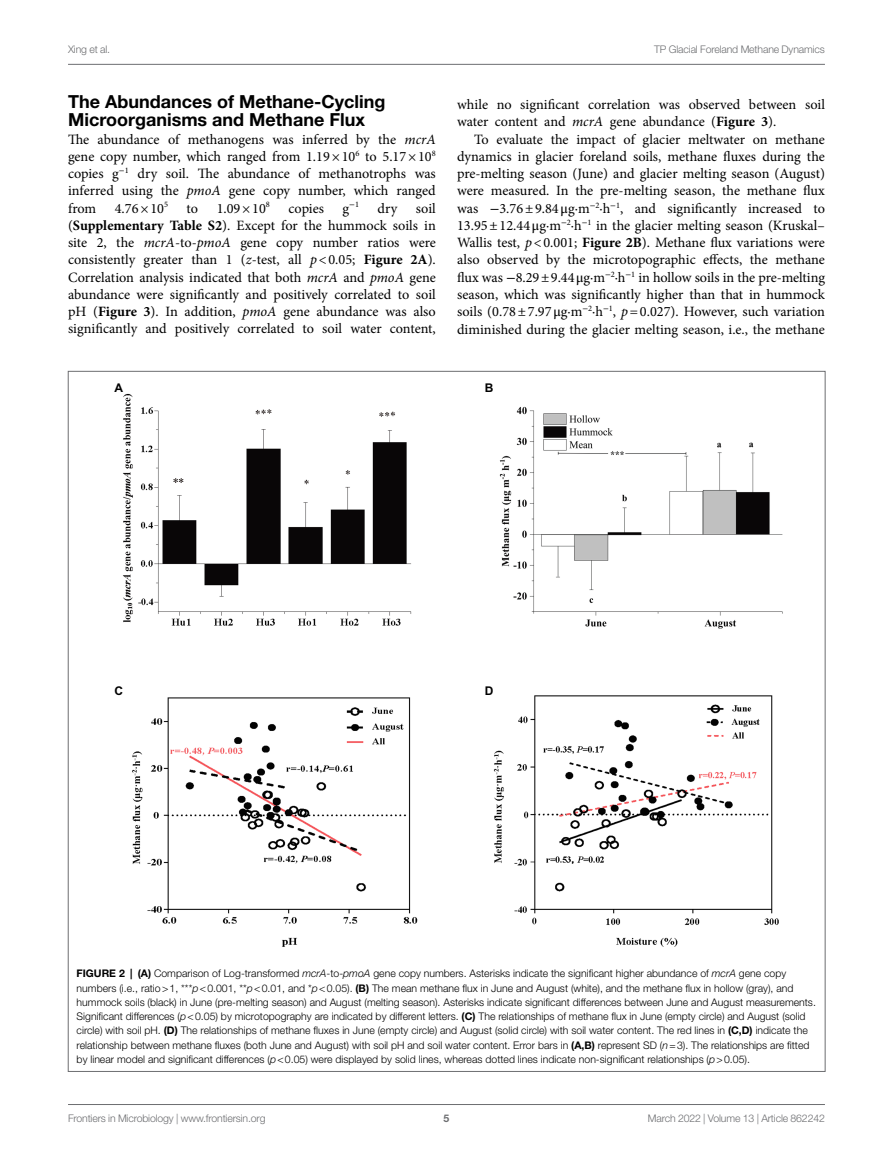
<style>
.page{position:relative;width:893px;height:1170px;background:#fff}
.page>*{position:absolute;margin:0;border:0;box-sizing:border-box;transform-origin:0 0}
.HEAD_2{font:700 18px/18.8px "Helvetica Neue LT Std";color:#000}
.TEXT_FLUSH{font:14.25px/17.2px "Minion Pro";color:#000;text-align:justify}
.TEXT{font:14.25px/17.2px "Minion Pro";color:#000;text-align:justify}
.t1{font:700 12px "Arial";color:#000}
.FIG_LEG{font:300 10.5px/14.2px "Helvetica Neue LT Std";color:#000}
.t2{font:300 10.5px "Helvetica Neue LT Std";letter-spacing:-.015em;color:#6d6e71}
.t3{font:700 10.5px "Helvetica Neue LT Std";color:#6d6e71}
.s1{font-style:italic}
.s2{font-weight:700}
.s3{font-family:"STIX General"}
</style>
<div class="page">
<hr style="left:68px;top:64px;width:757px;height:1px;background:#6d6e71">
<hr style="left:68px;top:1104px;width:757px;height:1px;background:#6d6e71">
<img style="left:123px;top:393px;width:660px;height:554px">
<p class="t2" style="left:68px;top:42px;width:44px">Xing et al.</p>
<p class="t2" style="left:654px;top:42px;width:172px">TP Glacial Foreland Methane Dynamics</p>
<p class="HEAD_2" style="left:68px;top:91px;width:319px">The Abundances of Methane-Cycling<br>Microorganisms and Methane Flux</p>
<p class="TEXT_FLUSH" style="left:68px;top:130px;width:369px">The abundance of methanogens was inferred by the <span class="s1">mcrA </span>gene copy number, which ranged from 1.19×10<sup>6</sup> to 5.17×10<sup>8 </sup>copies g<sup>−</sup><sup>1</sup> dry soil. The abundance of methanotrophs was inferred using the <span class="s1">pmoA</span> gene copy number, which ranged from</p>
<p class="TEXT_FLUSH" style="left:115px;top:199px;width:55px">4.76×10<sup>5</sup></p>
<p class="TEXT_FLUSH" style="left:187px;top:199px;width:13px">to</p>
<p class="TEXT_FLUSH" style="left:217px;top:199px;width:55px">1.09×10<sup>8</sup></p>
<p class="TEXT_FLUSH" style="left:289px;top:199px;width:37px">copies</p>
<p class="TEXT_FLUSH" style="left:343px;top:199px;width:18px">g<sup>−</sup><sup>1</sup></p>
<p class="TEXT_FLUSH" style="left:378px;top:199px;width:21px">dry</p>
<p class="TEXT_FLUSH" style="left:68px;top:199px;width:369px;text-indent:348px">soil (<span class="s2">Supplementary Table S2</span>). Except for the hummock soils in site 2, the <span class="s1">mcrA</span>-to-<span class="s1">pmoA</span> gene copy number ratios were consistently greater than 1 (<span class="s1">z</span>-test, all <span class="s1">p</span>&lt;0.05; <span class="s2">Figure 2A</span>).<br>Correlation analysis indicated that both <span class="s1">mcrA</span> and <span class="s1">pmoA</span> gene abundance were significantly and positively correlated to soil pH (<span class="s2">Figure 3</span>). In addition, <span class="s1">pmoA</span> gene abundance was also significantly and positively correlated to soil water content,</p>
<p class="TEXT_FLUSH" style="left:457px;top:96px;width:369px">while no significant correlation was observed between soil water content and <span class="s1">mcrA</span> gene abundance (<span class="s2">Figure 3</span>).</p>
<p class="TEXT" style="left:457px;top:130px;width:369px;text-indent:17px">To evaluate the impact of glacier meltwater on methane dynamics in glacier foreland soils, methane fluxes during the pre-melting season (June) and glacier melting season (August) were measured. In the pre-melting season, the methane flux was <span class="s3">−</span>3.76±9.84<span class="s3">μ</span>g·m<sup>−</sup><sup>2</sup>·h<sup>−</sup><sup>1</sup>, and significantly increased to 13.95±12.44<span class="s3">μ</span>g·m<sup>−</sup><sup>2</sup>·h<sup>−</sup><sup>1</sup> in the glacier melting season (Kruskal– Wallis test, <span class="s1">p</span>&lt;0.001; <span class="s2">Figure 2B</span>). Methane flux variations were also observed by the microtopographic effects, the methane flux was <span class="s3">−</span>8.29±9.44<span class="s3">μ</span>g·m<sup>−</sup><sup>2</sup>·h<sup>−</sup><sup>1</sup> in hollow soils in the pre-melting season, which was significantly higher than that in hummock soils (0.78±7.97<span class="s3">μ</span>g·m<sup>−</sup><sup>2</sup>·h<sup>−</sup><sup>1</sup>, <span class="s1">p</span>=0.027). However, such variation diminished during the glacier melting season, i.e., the methane</p>
<p class="t1" style="left:114px;top:380px;width:10px">A</p>
<p class="t1" style="left:485px;top:380px;width:10px">B</p>
<p class="t1" style="left:114px;top:682px;width:10px">C</p>
<p class="t1" style="left:485px;top:682px;width:10px">D</p>
<p class="FIG_LEG" style="left:77px;top:966px;width:741px"><span class="s2">FIGURE 2 | (A)</span> Comparison of Log-transformed <span class="s1">mcrA</span>-to-<span class="s1">pmoA</span> gene copy numbers. Asterisks indicate the significant higher abundance of <span class="s1">mcrA</span> gene copy numbers (i.e., ratio&gt;1, ***<span class="s1">p</span>&lt;0.001, **<span class="s1">p</span>&lt;0.01, and *<span class="s1">p</span>&lt;0.05). <span class="s2">(B)</span> The mean methane flux in June and August (white), and the methane flux in hollow (gray), and hummock soils (black) in June (pre-melting season) and August (melting season). Asterisks indicate significant differences between June and August measurements.<br>Significant differences (<span class="s1">p</span>&lt;0.05) by microtopography are indicated by different letters. <span class="s2">(C)</span> The relationships of methane flux in June (empty circle) and August (solid circle) with soil pH. <span class="s2">(D)</span> The relationships of methane fluxes in June (empty circle) and August (solid circle) with soil water content. The red lines in <span class="s2">(C,D)</span> indicate the relationship between methane fluxes (both June and August) with soil pH and soil water content. Error bars in <span class="s2">(A,B)</span> represent SD (<span class="s1">n</span>=3). The relationships are fitted by linear model and significant differences (<span class="s1">p</span>&lt;0.05) were displayed by solid lines, whereas dotted lines indicate non-significant relationships (<span class="s1">p</span>&gt;0.05).</p>
<p class="t2" style="left:68px;top:1111px;width:199px">Frontiers in Microbiology | www.frontiersin.org</p>
<p class="t3" style="left:444px;top:1111px;width:7px">5</p>
<p class="t2" style="left:648px;top:1111px;width:178px">March 2022 | Volume 13 | Article 862242</p>
</div>
